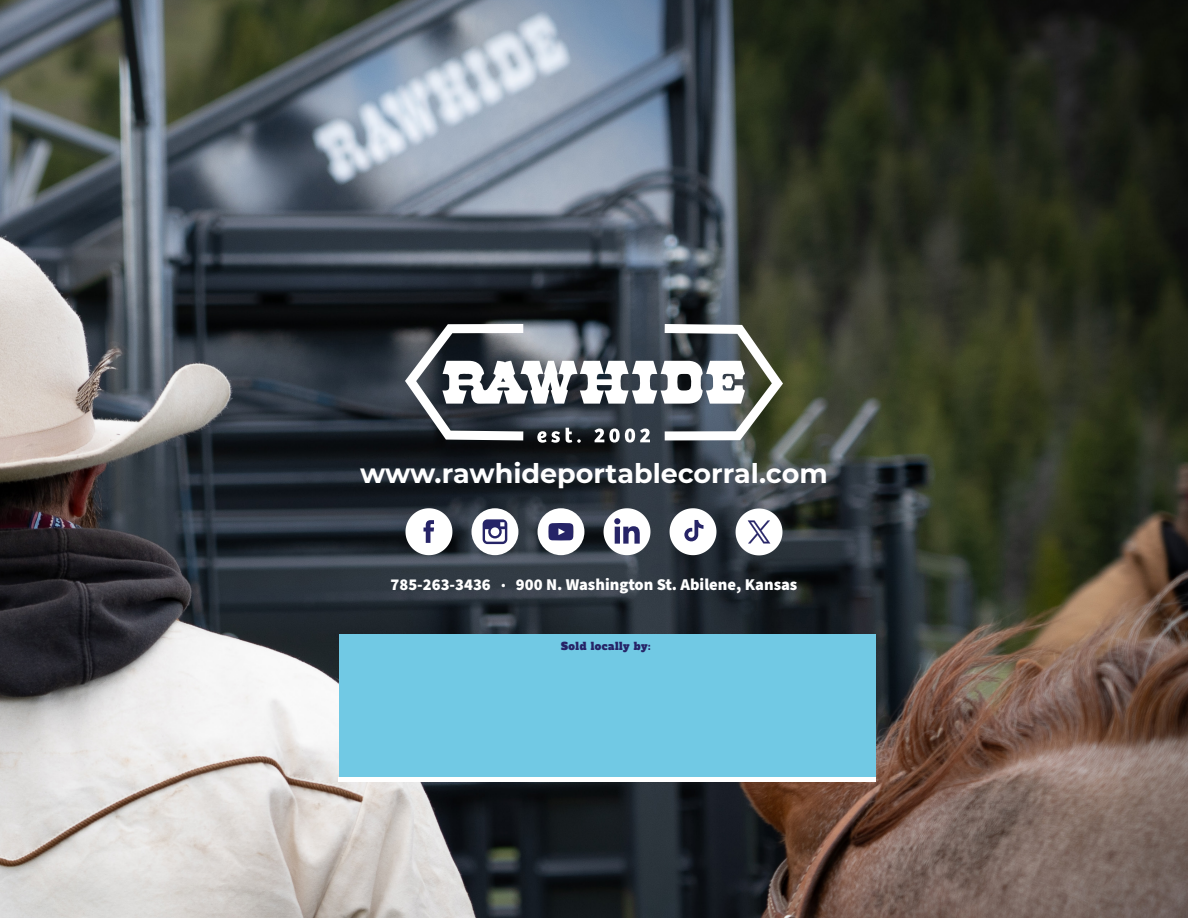
<style>
.page{position:relative;width:1188px;height:918px;background:#fff}
.page>*{position:absolute;margin:0;border:0;box-sizing:border-box;transform-origin:0 0}
.t1{font:700 27px "Montserrat";color:#fff}
.t2{font:900 16.5px "Source Sans Pro";color:#fff}
.t3{font:10.35px "Alfa Slab One";letter-spacing:.05em;color:#262467}
</style>
<div class="page">
<img style="left:0;top:0;width:1188px;height:918px">
<svg style="left:405px;top:324px;width:378px;height:116px"></svg>
<svg style="left:537px;top:431px;width:23px;height:12px"></svg>
<svg style="left:566px;top:428px;width:15px;height:15px"></svg>
<svg style="left:594px;top:428px;width:56px;height:15px"></svg>
<svg style="left:604px;top:508px;width:46px;height:47px"></svg>
<div style="left:472px;top:508px;width:46px;height:47px;background:#fff;border-radius:50%"></div>
<svg style="left:483px;top:519px;width:24px;height:25px"></svg>
<svg style="left:406px;top:508px;width:46px;height:47px"></svg>
<svg style="left:670px;top:508px;width:46px;height:47px"></svg>
<svg style="left:538px;top:508px;width:46px;height:47px"></svg>
<svg style="left:736px;top:509px;width:46px;height:46px"></svg>
<div style="left:339px;top:634px;width:537px;height:146px;background:#71c9e4"></div>
<div style="left:339px;top:777px;width:537px;height:5px;background:#fff"></div>
<p class="t1" style="left:360px;top:454px;width:469px">www.rawhideportablecorral.com</p>
<p class="t2" style="left:391px;top:573px;width:408px">785-263-3436 . 900 N. Washington St. Abilene, Kansas</p>
<p class="t3" style="left:561px;top:637px;width:91px">Sold locally by:</p>
</div>
